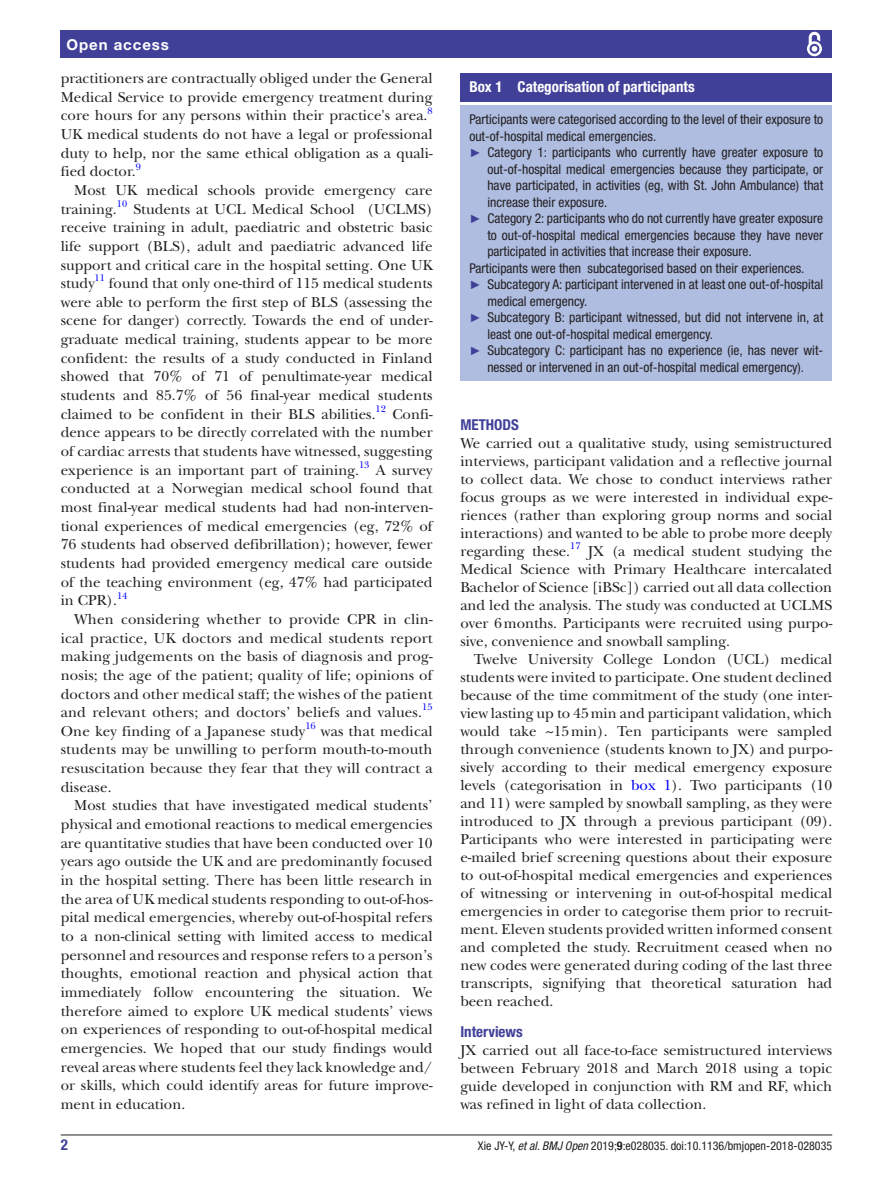
<style>
.page{position:relative;width:893px;height:1191px;background:#fff}
.page>*{position:absolute;margin:0;border:0;box-sizing:border-box;transform-origin:0 0}
.t1{font:15px/18.6px "New Baskerville";color:#231f20;text-align:justify}
.t2{font:700 condensed 15px "Helvetica Neue LT Std";color:#fff}
.t3{font:700 condensed 15px "Helvetica Neue LT Std";color:#414099}
.t4{font:700 15px "Helvetica Neue LT Std";letter-spacing:.065em;color:#fff}
.t5{font:condensed 13.5px "Helvetica Neue LT Std";color:#231f20}
.t6{font:condensed 12px "Helvetica Neue LT Std";color:#231f20}
.t7{font:9.9px "New Baskerville";color:#00f}
.s1{font-family:"Arial";font-stretch:normal;font-size:12px;color:#414099}
.s2{color:#00f}
.s3{font-style:italic}
.s4{font-weight:700}
</style>
<div class="page">
<hr style="left:61px;top:1134px;width:771px;height:1px;background:#231f20">
<div style="left:61px;top:31px;width:771px;height:27px;background:#414099"></div>
<svg style="left:807px;top:31px;width:15px;height:26px"></svg>
<div style="left:460px;top:73px;width:372px;height:28px;background:#414099"></div>
<div style="left:460px;top:106px;width:372px;height:275px;background:#afbde1"></div>
<p class="t4" style="left:66px;top:35px;width:104px">Open access</p>
<p class="t1" style="left:61px;top:69px;width:373px">practitioners are contractually obliged under the General Medical Service to provide emergency treatment during core hours for any persons within their practice's area.<sup>8<br></sup>UK medical students do not have a legal or professional duty to help, nor the same ethical obligation as a quali&shy;fied doctor.</p>
<p class="t7" style="left:136px;top:160px;width:7px">9</p>
<p class="t1" style="left:61px;top:181px;width:373px;text-indent:14px">Most UK medical schools provide emergency care training.</p>
<p class="t7" style="left:117px;top:198px;width:12px">10</p>
<p class="t1" style="left:61px;top:199px;width:373px;text-indent:73px">Students at UCL Medical School (UCLMS) receive training in adult, paediatric and obstetric basic life support (BLS), adult and paediatric advanced life support and critical care in the hospital setting. One UK study</p>
<p class="t7" style="left:95px;top:272px;width:12px">11</p>
<p class="t1" style="left:61px;top:274px;width:373px;text-indent:48px">found that only one-third of 115 medical students were able to perform the first step of BLS (assessing the scene for danger) correctly. Towards the end of under&shy;graduate medical training, students appear to be more confident: the results of a study conducted in Finland showed that 70% of 71 of penultimate-year medical students and 85.7% of 56 final-year medical students claimed to be confident in their BLS abilities.</p>
<p class="t7" style="left:376px;top:403px;width:12px">12</p>
<p class="t1" style="left:61px;top:405px;width:373px;text-indent:332px">Confi&shy;dence appears to be directly correlated with the number of cardiac arrests that students have witnessed, suggesting experience is an important part of training.<sup>13</sup> A survey conducted at a Norwegian medical school found that most final-year medical students had had non-interven&shy;tional experiences of medical emergencies (eg, 72% of 76 students had observed defibrillation); however, fewer students had provided emergency medical care outside of the teaching environment (eg, 47% had participated in CPR).</p>
<p class="t7" style="left:117px;top:589px;width:12px">14</p>
<p class="t1" style="left:61px;top:610px;width:373px;text-indent:14px">When considering whether to provide CPR in clin&shy;ical practice, UK doctors and medical students report making judgements on the basis of diagnosis and prog&shy;nosis; the age of the patient; quality of life; opinions of doctors and other medical staff; the wishes of the patient and relevant others; and doctors’ beliefs and values.</p>
<p class="t7" style="left:422px;top:701px;width:12px">15</p>
<p class="t1" style="left:61px;top:722px;width:246px">One key finding of a Japanese study</p>
<p class="t7" style="left:305px;top:720px;width:12px">16</p>
<p class="t1" style="left:61px;top:722px;width:373px;text-indent:260px">was that medical students may be unwilling to perform mouth-to-mouth resuscitation because they fear that they will contract a disease.</p>
<p class="t1" style="left:61px;top:796px;width:373px;text-indent:14px">Most studies that have investigated medical students’ physical and emotional reactions to medical emergencies are quantitative studies that have been conducted over 10 years ago outside the UK and are predominantly focused in the hospital setting. There has been little research in the area of UK medical students responding to out-of-hos&shy;pital medical emergencies, whereby out-of-hospital refers to a non-clinical setting with limited access to medical personnel and resources and response refers to a person’s thoughts, emotional reaction and physical action that immediately follow encountering the situation. We therefore aimed to explore UK medical students’ views on experiences of responding to out-of-hospital medical emergencies. We hoped that our study findings would reveal areas where students feel they lack knowledge and/ or skills, which could identify areas for future improve&shy;ment in education.</p>
<p class="t2" style="left:469px;top:78px;width:227px">Box 1 Categorisation of participants</p>
<p class="t5" style="left:469px;top:112px;width:355px">Participants were categorised according to the level of their exposure to</p>
<p class="t5" style="left:469px;top:128px;width:188px">out-of-hospital medical emergencies.</p>
<p class="t5" style="left:469px;top:145px;width:355px"><span class="s1">►</span> Category 1: participants who currently have greater exposure to</p>
<p class="t5" style="left:487px;top:161px;width:337px">out-of-hospital medical emergencies because they participate, or</p>
<p class="t5" style="left:487px;top:178px;width:337px">have participated, in activities (eg, with St. John Ambulance) that</p>
<p class="t5" style="left:487px;top:194px;width:121px">increase their exposure.</p>
<p class="t5" style="left:469px;top:211px;width:355px"><span class="s1">►</span> Category 2: participants who do not currently have greater exposure</p>
<p class="t5" style="left:487px;top:227px;width:337px">to out-of-hospital medical emergencies because they have never</p>
<p class="t5" style="left:487px;top:244px;width:266px">participated in activities that increase their exposure.</p>
<p class="t5" style="left:469px;top:260px;width:337px">Participants were then subcategorised based on their experiences.</p>
<p class="t5" style="left:469px;top:277px;width:355px"><span class="s1">►</span> Subcategory A: participant intervened in at least one out-of-hospital</p>
<p class="t5" style="left:487px;top:293px;width:102px">medical emergency.</p>
<p class="t5" style="left:469px;top:310px;width:355px"><span class="s1">►</span> Subcategory B: participant witnessed, but did not intervene in, at</p>
<p class="t5" style="left:487px;top:326px;width:227px">least one out-of-hospital medical emergency.</p>
<p class="t5" style="left:469px;top:343px;width:355px"><span class="s1">►</span> Subcategory C: participant has no experience (ie, has never wit-</p>
<p class="t5" style="left:487px;top:359px;width:318px">nessed or intervened in an out-of-hospital medical emergency).</p>
<p class="t3" style="left:460px;top:415px;width:60px">Methods</p>
<p class="t1" style="left:460px;top:434px;width:373px;line-height:18px">We carried out a qualitative study, using semistructured interviews, participant validation and a reflective journal to collect data. We chose to conduct interviews rather focus groups as we were interested in individual expe&shy;riences (rather than exploring group norms and social interactions) and wanted to be able to probe more deeply regarding these.<sup>17</sup></p>
<p class="t1" style="left:460px;top:542px;width:373px;line-height:18px;text-indent:128px">JX (a medical student studying the Medical Science with Primary Healthcare intercalated Bachelor of Science [iBSc]) carried out all data collection and led the analysis. The study was conducted at UCLMS over 6months. Participants were recruited using purpo&shy;sive, convenience and snowball sampling.</p>
<p class="t1" style="left:460px;top:650px;width:373px;line-height:18px;text-indent:14px">Twelve University College London (UCL) medical students were invited to participate. One student declined because of the time commitment of the study (one inter&shy;view lasting up to 45min and participant validation, which would take ~15min). Ten participants were sampled through convenience (students known to JX) and purpo&shy;sively according to their medical emergency exposure levels (categorisation in <span class="s2">box 1</span>). Two participants (10 and 11) were sampled by snowball sampling, as they were introduced to JX through a previous participant (09).<br>Participants who were interested in participating were e-mailed brief screening questions about their exposure to out-of-hospital medical emergencies and experiences of witnessing or intervening in out-of-hospital medical emergencies in order to categorise them prior to recruit&shy;ment. Eleven students provided written informed consent and completed the study. Recruitment ceased when no new codes were generated during coding of the last three transcripts, signifying that theoretical saturation had been reached.</p>
<p class="t3" style="left:460px;top:1023px;width:64px">Interviews</p>
<p class="t1" style="left:460px;top:1041px;width:373px;line-height:18px">JX carried out all face-to-face semistructured interviews between February 2018 and March 2018 using a topic guide developed in conjunction with RM and RF, which was refined in light of data collection.</p>
<p class="t3" style="left:61px;top:1135px;width:9px">2</p>
<p class="t6" style="left:478px;top:1138px;width:356px">Xie JY-Y, <span class="s3">et al</span>. <span class="s3">BMJ Open</span> 2019;<span class="s4">9</span>:e028035. doi:10.1136/bmjopen-2018-028035</p>
</div>
